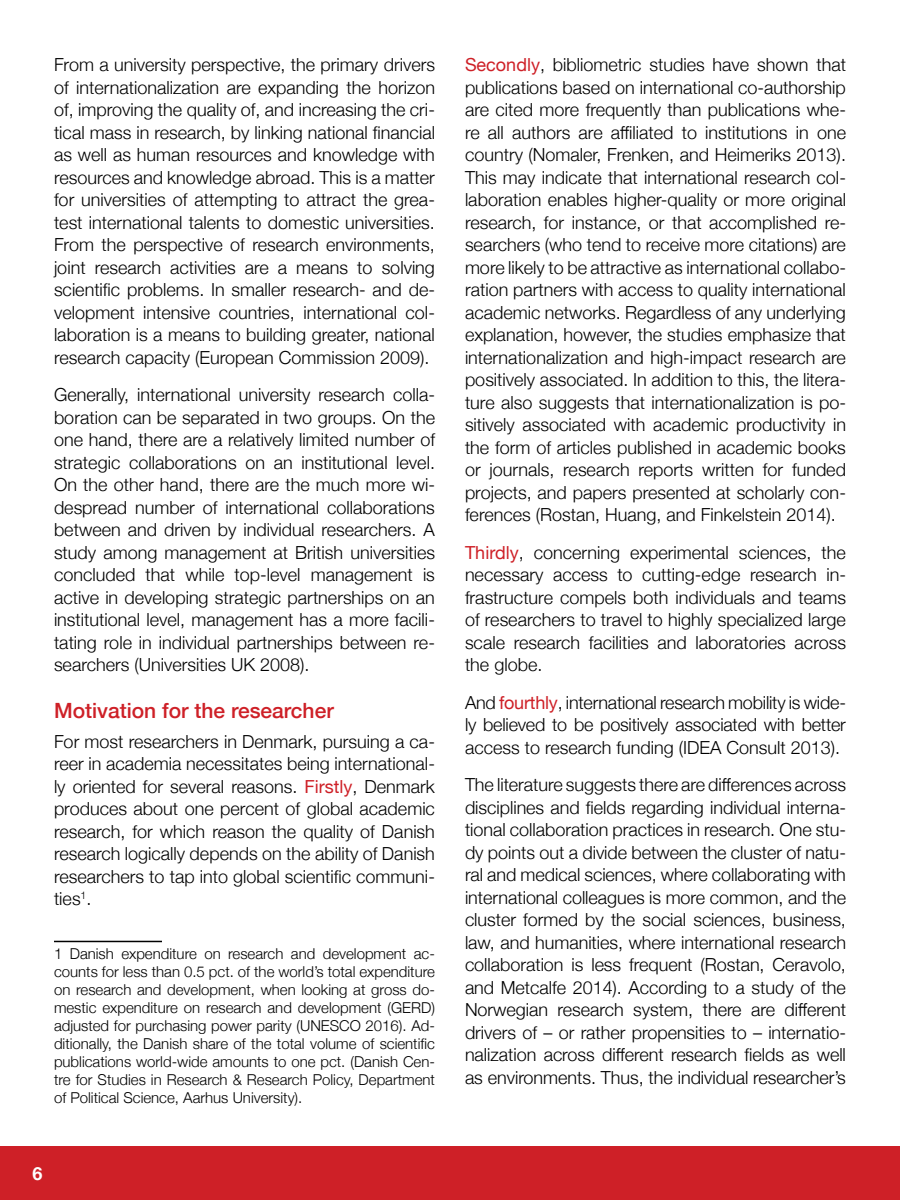
<style>
.page{position:relative;width:900px;height:1200px;background:#fff}
.page>*{position:absolute;margin:0;border:0;box-sizing:border-box;transform-origin:0 0}
.t1{font:500 21px "Helvetica Neue";color:#ce2027}
.Brødtekst{font:300 18px/22.5px "Helvetica Neue";color:#000;text-align:justify}
.t2{font:700 18px "Helvetica Neue";color:#fff}
.Brødtekst-2{font:300 15px/18px "Helvetica Neue";color:#000;text-align:justify}
.s1{font-weight:400;color:#ce2027}
</style>
<div class="page">
<div style="left:0;top:1146px;width:900px;height:54px;background:#ce2027"></div>
<hr style="left:54px;top:941px;width:108px;height:1px;background:#000">
<p class="Brødtekst" style="left:54px;top:52px;width:383px">From a university perspective, the primary drivers of internationalization are expanding the horizon of, improving the quality of, and increasing the cri&shy;tical mass in research, by linking national financial as well as human resources and knowledge with resources and knowledge abroad. This is a matter for universities of attempting to attract the grea&shy;test international talents to domestic universities.<br>From the perspective of research environments, joint research activities are a means to solving scientific problems. In smaller research- and de&shy;velopment intensive countries, international col&shy;laboration is a means to building greater, national research capacity (European Commission 2009).</p>
<p class="Brødtekst" style="left:54px;top:382px;width:383px">Generally, international university research colla&shy;boration can be separated in two groups. On the one hand, there are a relatively limited number of strategic collaborations on an institutional level.<br>On the other hand, there are the much more wi&shy;despread number of international collaborations between and driven by individual researchers. A study among management at British universities concluded that while top-level management is active in developing strategic partnerships on an institutional level, management has a more facili&shy;tating role in individual partnerships between re&shy;searchers (Universities UK 2008).</p>
<p class="t1" style="left:54px;top:694px;width:281px">Motivation for the researcher</p>
<p class="Brødtekst" style="left:54px;top:729px;width:383px">For most researchers in Denmark, pursuing a ca&shy;reer in academia necessitates being international&shy;ly oriented for several reasons. <span class="s1">Firstly</span>, Denmark produces about one percent of global academic research, for which reason the quality of Danish research logically depends on the ability of Danish researchers to tap into global scientific communi&shy;ties<sup>1</sup>.</p>
<p class="Brødtekst-2" style="left:54px;top:944px;width:383px">1 Danish expenditure on research and development ac&shy;counts for less than 0.5 pct. of the world’s total expenditure on research and development, when looking at gross do&shy;mestic expenditure on research and development (GERD) adjusted for purchasing power parity (UNESCO 2016). Ad&shy;ditionally, the Danish share of the total volume of scientific publications world-wide amounts to one pct. (Danish Cen&shy;tre for Studies in Research &amp; Research Policy, Department of Political Science, Aarhus University).</p>
<p class="t2" style="left:33px;top:1159px;width:12px">6</p>
<p class="Brødtekst" style="left:465px;top:52px;width:383px"><span class="s1">Secondly</span>, bibliometric studies have shown that publications based on international co-authorship are cited more frequently than publications whe&shy;re all authors are affiliated to institutions in one country (Nomaler, Frenken, and Heimeriks 2013).<br>This may indicate that international research col&shy;laboration enables higher-quality or more original research, for instance, or that accomplished re&shy;searchers (who tend to receive more citations) are more likely to be attractive as international collabo&shy;ration partners with access to quality international academic networks. Regardless of any underlying explanation, however, the studies emphasize that internationalization and high-impact research are positively associated. In addition to this, the litera&shy;ture also suggests that internationalization is po&shy;sitively associated with academic productivity in the form of articles published in academic books or journals, research reports written for funded projects, and papers presented at scholarly con&shy;ferences (Rostan, Huang, and Finkelstein 2014).</p>
<p class="Brødtekst" style="left:465px;top:540px;width:383px"><span class="s1">Thirdly</span>, concerning experimental sciences, the necessary access to cutting-edge research in&shy;frastructure compels both individuals and teams of researchers to travel to highly specialized large scale research facilities and laboratories across the globe.</p>
<p class="Brødtekst" style="left:465px;top:690px;width:383px">And <span class="s1">fourthly</span>, international research mobility is wide&shy;ly believed to be positively associated with better access to research funding (IDEA Consult 2013).</p>
<p class="Brødtekst" style="left:465px;top:772px;width:383px">The literature suggests there are differences across disciplines and fields regarding individual interna&shy;tional collaboration practices in research. One stu&shy;dy points out a divide between the cluster of natu&shy;ral and medical sciences, where collaborating with international colleagues is more common, and the cluster formed by the social sciences, business, law, and humanities, where international research collaboration is less frequent (Rostan, Ceravolo, and Metcalfe 2014). According to a study of the Norwegian research system, there are different drivers of – or rather propensities to – internatio&shy;nalization across different research fields as well as environments. Thus, the individual researcher’s</p>
</div>
